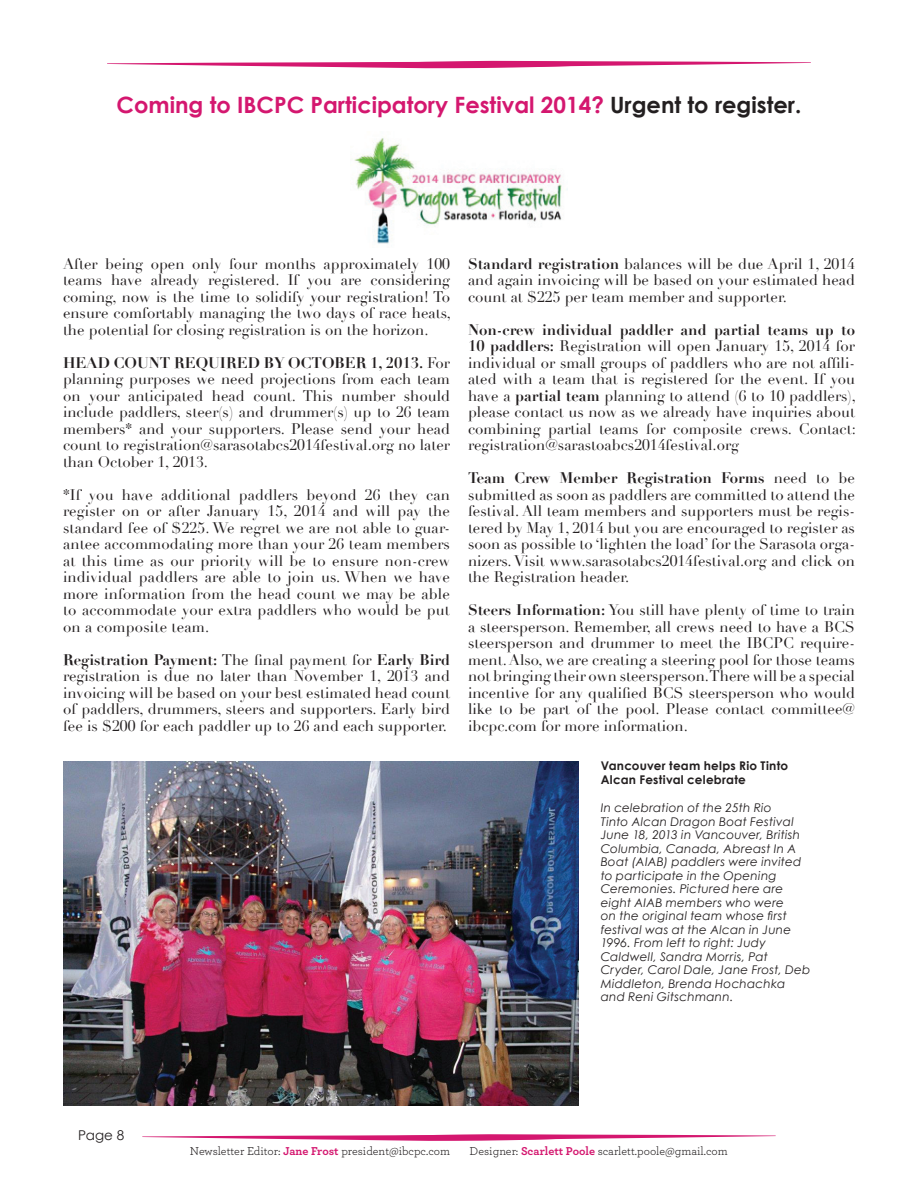
<style>
.page{position:relative;width:918px;height:1188px;background:#fff}
.page>*{position:absolute;margin:0;border:0;box-sizing:border-box;transform-origin:0 0}
.t1{font:700 22.5px "Century Gothic";color:#d4176f}
.Body_Copy{font:15px/16.5px "Didot";color:#231f20;text-align:justify}
.Page_number__left{font:13.5px "Century Gothic";color:#231f20}
.photo_caption{font:italic 12px/13.5px "Century Gothic";letter-spacing:.02em;color:#231f20}
.designed_by{font:12px "Archer";color:#231f20}
.photo_caption-2{font:700 12px/13.5px "Century Gothic";letter-spacing:.02em;color:#231f20}
.s1{color:#231f20}
.s2{font-weight:700}
.s3{font-weight:700;color:#d4176f}
</style>
<div class="page">
<svg style="left:107px;top:61px;width:704px;height:7px"></svg>
<svg style="left:142px;top:1134px;width:634px;height:7px"></svg>
<img style="left:354px;top:138px;width:208px;height:106px">
<img style="left:63px;top:761px;width:516px;height:345px">
<p class="t1" style="left:117px;top:87px;width:686px">Coming to IBCPC Participatory Festival 2014? <span class="s1">Urgent to register.</span></p>
<p class="Body_Copy" style="left:63px;top:255px;width:389px">After being open only four months approximately 100 teams have already registered. If you are considering coming, now is the time to solidify your registration! To ensure comfortably managing the two days of race heats, the potential for closing registration is on the horizon.</p>
<p class="Body_Copy" style="left:63px;top:354px;width:389px"><span class="s2">HEAD COUNT REQUIRED BY OCTOBER 1, 2013.</span> For planning purposes we need projections from each team on your anticipated head count. This number should include paddlers, steer(s) and drummer(s) up to 26 team members* and your supporters. Please send your head count to registration@sarasotabcs2014festival.org no later than October 1, 2013.</p>
<p class="Body_Copy" style="left:63px;top:486px;width:389px">*If you have additional paddlers beyond 26 they can register on or after January 15, 2014 and will pay the standard fee of $225. We regret we are not able to guar&shy;antee accommodating more than your 26 team members at this time as our priority will be to ensure non-crew individual paddlers are able to join us. When we have more information from the head count we may be able to accommodate your extra paddlers who would be put on a composite team.</p>
<p class="Body_Copy" style="left:63px;top:651px;width:389px"><span class="s2">Registration Payment:</span> The final payment for <span class="s2">Early Bird </span>registration is due no later than November 1, 2013 and invoicing will be based on your best estimated head count of paddlers, drummers, steers and supporters. Early bird fee is $200 for each paddler up to 26 and each supporter.</p>
<p class="Body_Copy" style="left:468px;top:255px;width:389px"><span class="s2">Standard registration</span> balances will be due April 1, 2014 and again invoicing will be based on your estimated head count at $225 per team member and supporter.</p>
<p class="Body_Copy" style="left:468px;top:321px;width:389px"><span class="s2">Non-crew individual paddler and partial teams up to 10 paddlers:</span> Registration will open January 15, 2014 for individual or small groups of paddlers who are not affili&shy;ated with a team that is registered for the event. If you have a <span class="s2">partial team</span> planning to attend (6 to 10 paddlers), please contact us now as we already have inquiries about combining partial teams for composite crews. Contact: registration@sarastoabcs2014festival.org</p>
<p class="Body_Copy" style="left:468px;top:470px;width:388px"><span class="s2">Team Crew Member Registration Forms</span> need to be submitted as soon as paddlers are committed to attend the festival. All team members and supporters must be regis&shy;tered by May 1, 2014 but you are encouraged to register as soon as possible to ‘lighten the load’ for the Sarasota orga&shy;nizers. Visit www.sarasotabcs2014festival.org and click on the Registration header.</p>
<p class="Body_Copy" style="left:468px;top:602px;width:389px"><span class="s2">Steers Information:</span> You still have plenty of time to train a steersperson. Remember, all crews need to have a BCS steersperson and drummer to meet the IBCPC require&shy;ment. Also, we are creating a steering pool for those teams not bringing their own steersperson. There will be a special incentive for any qualified BCS steersperson who would like to be part of the pool. Please contact committee@ ibcpc.com for more information.</p>
<p class="photo_caption-2" style="left:601px;top:759px;width:189px">Vancouver team helps Rio Tinto<br>Alcan Festival celebrate</p>
<p class="photo_caption" style="left:601px;top:801px;width:211px">In celebration of the 25th Rio<br>Tinto Alcan Dragon Boat Festival<br>June 18, 2013 in Vancouver, British<br>Columbia, Canada, Abreast In A<br>Boat (AIAB) paddlers were invited to participate in the Opening<br>Ceremonies. Pictured here are eight AIAB members who were<br>on the original team whose first festival was at the Alcan in June<br>1996. From left to right: Judy<br>Caldwell, Sandra Morris, Pat<br>Cryder, Carol Dale, Jane Frost, Deb<br>Middleton, Brenda Hochachka and Reni Gitschmann.</p>
<p class="Page_number__left" style="left:78px;top:1125px;width:48px">Page 8</p>
<p class="designed_by" style="left:190px;top:1143px;width:262px">Newsletter Editor: <span class="s3">Jane Frost</span> president@ibcpc.com</p>
<p class="designed_by" style="left:470px;top:1143px;width:260px">Designer: <span class="s3">Scarlett Poole</span> scarlett.poole@gmail.com</p>
</div>
